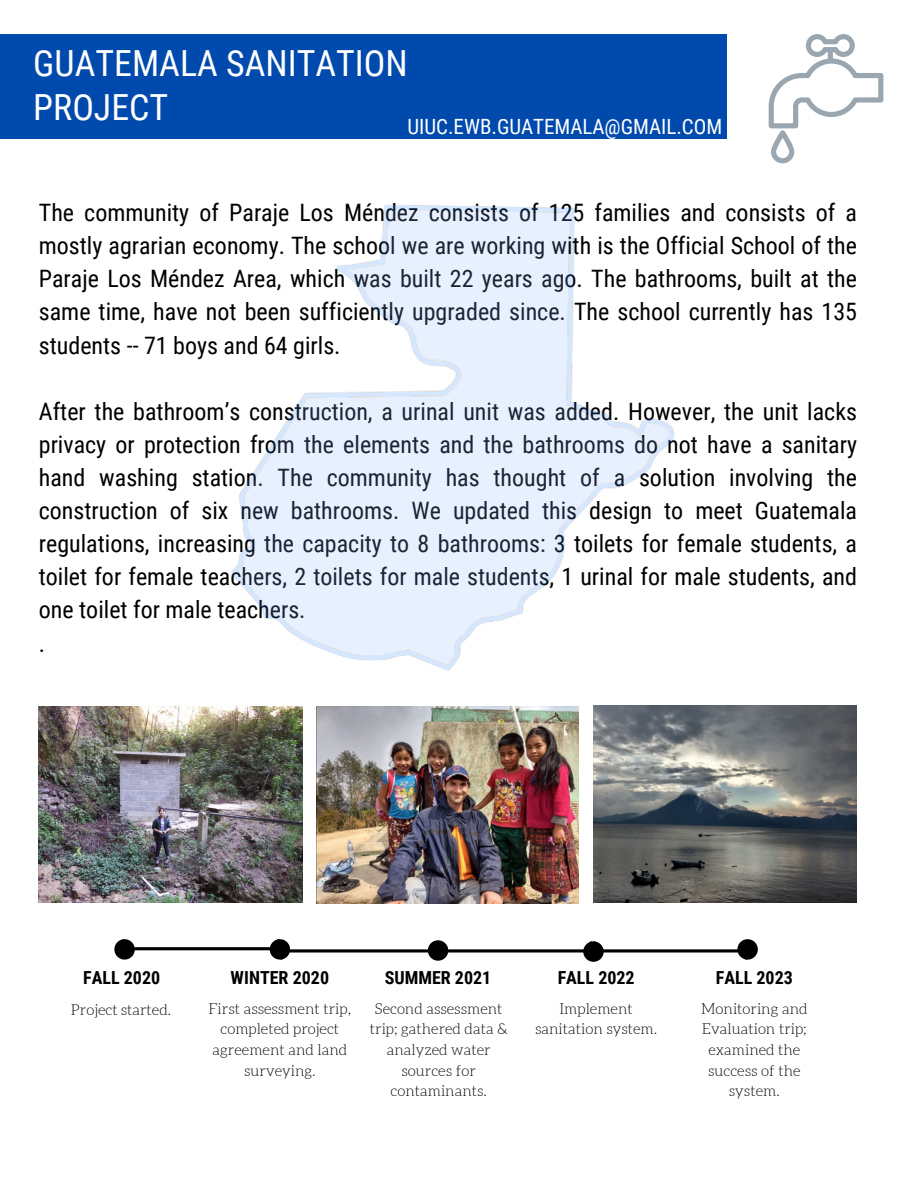
<style>
.page{position:relative;width:918px;height:1188px;background:#fff}
.page>*{position:absolute;margin:0;border:0;box-sizing:border-box;transform-origin:0 0}
.t1{font:36px/43px "Roboto Condensed";color:#fff}
.t2{font:24px/33.2px "Roboto Condensed";color:#000;text-align:justify}
.t3{font:21px "Roboto Condensed";color:#fff}
.t4{font:700 18px "Roboto Condensed";color:#000}
.t5{font:300 15px/20.7px "Aleo";color:#000;text-align:center}
</style>
<div class="page">
<div style="left:0;top:34px;width:726px;height:105px;background:#004aad"></div>
<img style="left:593px;top:706px;width:264px;height:197px">
<img style="left:316px;top:707px;width:262px;height:197px">
<img style="left:231px;top:204px;width:444px;height:467px">
<div style="left:737px;top:939px;width:21px;height:21px;background:#000;border-radius:50%"></div>
<svg style="left:128px;top:939px;width:620px;height:21px"></svg>
<div style="left:114px;top:939px;width:21px;height:21px;background:#000;border-radius:50%"></div>
<div style="left:428px;top:940px;width:20px;height:21px;background:#000;border-radius:50%"></div>
<svg style="left:769px;top:34px;width:114px;height:129px"></svg>
<img style="left:39px;top:707px;width:263px;height:196px">
<div style="left:583px;top:941px;width:21px;height:21px;background:#000;border-radius:50%"></div>
<p class="t1" style="left:33px;top:43px;width:376px">GUATEMALA SANITATION<br>PROJECT</p>
<p class="t3" style="left:407px;top:114px;width:316px">UIUC.EWB.GUATEMALA@GMAIL.COM</p>
<p class="t2" style="left:39px;top:196px;width:820px">The community of Paraje Los Méndez consists of 125 families and consists of a mostly agrarian economy. The school we are working with is the Official School of the Paraje Los Méndez Area, which was built 22 years ago. The bathrooms, built at the same time, have not been sufficiently upgraded since. The school currently has 135 students -- 71 boys and 64 girls.</p>
<p class="t2" style="left:39px;top:395px;width:820px">After the bathroom’s construction, a urinal unit was added. However, the unit lacks privacy or protection from the elements and the bathrooms do not have a sanitary hand washing station. The community has thought of a solution involving the construction of six new bathrooms. We updated this design to meet Guatemala regulations, increasing the capacity to 8 bathrooms: 3 toilets for female students, a toilet for female teachers, 2 toilets for male students, 1 urinal for male students, and one toilet for male teachers.</p>
<p class="t2" style="left:39px;top:627px;width:8px">.</p>
<p class="t4" style="left:83px;top:967px;width:79px">FALL 2020</p>
<p class="t5" style="left:71px;top:1000px;width:102px">Project started.</p>
<p class="t5" style="left:209px;top:998px;width:144px">First assessment trip, completed project agreement and land surveying.</p>
<p class="t5" style="left:701px;top:998px;width:108px">Monitoring and<br>Evaluation trip; examined the success of the system.</p>
<p class="t4" style="left:231px;top:967px;width:100px">WINTER 2020</p>
<p class="t4" style="left:385px;top:967px;width:108px">SUMMER 2021</p>
<p class="t4" style="left:558px;top:967px;width:79px">FALL 2022</p>
<p class="t4" style="left:716px;top:967px;width:79px">FALL 2023</p>
<p class="t5" style="left:370px;top:998px;width:139px">Second assessment trip; gathered data &amp; analyzed water sources for contaminants.</p>
<p class="t5" style="left:535px;top:998px;width:124px">Implement sanitation system.</p>
</div>
